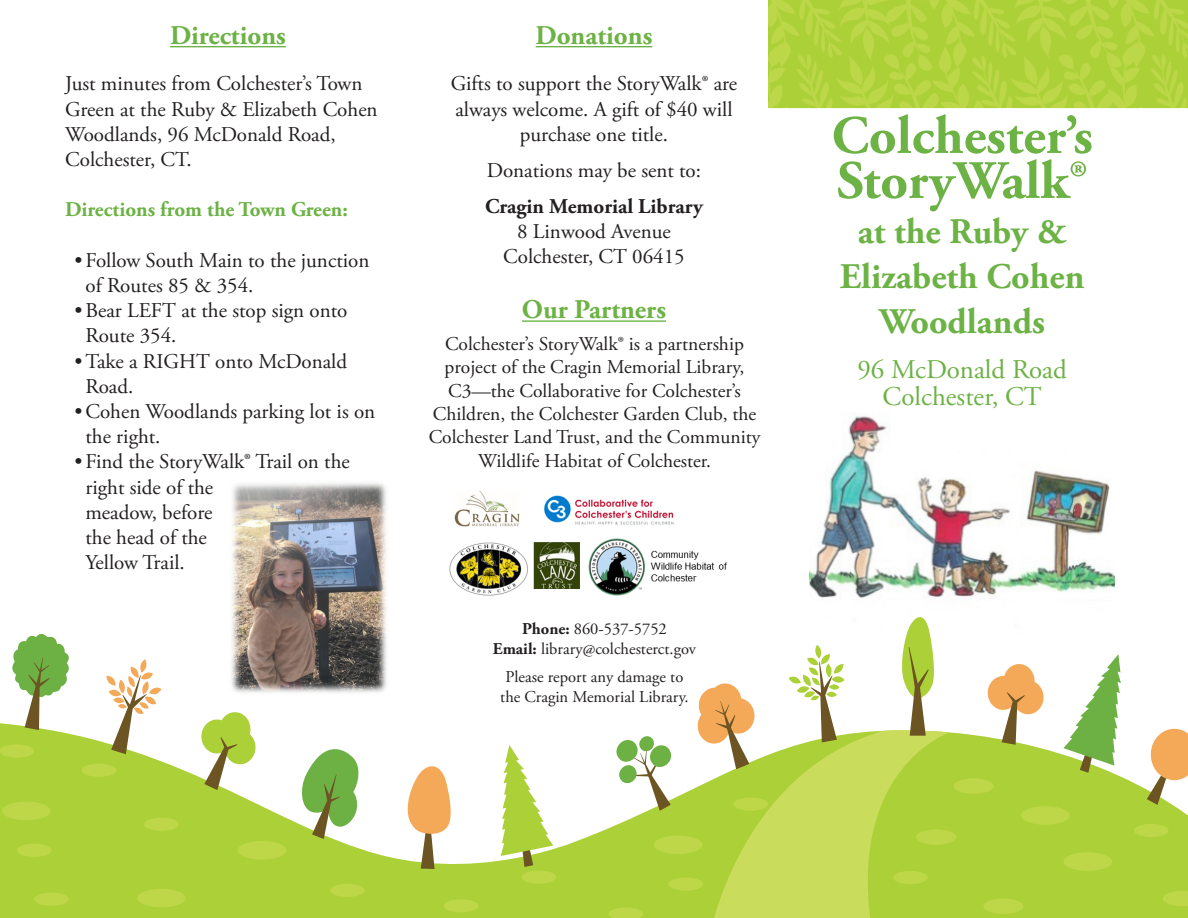
<style>
.page{position:relative;width:1188px;height:918px;background:#fff}
.page>*{position:absolute;margin:0;border:0;box-sizing:border-box;transform-origin:0 0}
.t1{font:700 54px "Adobe Garamond Pro";color:#6cb244}
.t2{font:700 36px/45px "Adobe Garamond Pro";color:#6cb244;text-align:center}
.t3{font:700 27px "Adobe Garamond Pro";color:#6cb244}
.t4{font:27px "Adobe Garamond Pro";color:#6cb244}
.t5{font:21px/25.2px "Adobe Garamond Pro";color:#231f20}
.t6{font:700 21px "Adobe Garamond Pro";color:#6cb244}
.t7{font:700 21px "Adobe Garamond Pro";color:#231f20}
.t8{font:19.5px/23.4px "Adobe Garamond Pro";color:#231f20;text-align:center}
.t9{font:16.5px/19.8px "Adobe Garamond Pro";color:#231f20;text-align:center}
.s1{font-weight:700}
</style>
<div class="page">
<img style="left:810px;top:416px;width:304px;height:182px">
<svg style="left:0;top:723px;width:594px;height:195px;fill:#acd037"></svg>
<div style="left:2px;top:802px;width:49px;height:18px;background:#bed748;border-radius:50%"></div>
<div style="left:82px;top:764px;width:34px;height:13px;background:#bed748;border-radius:50%"></div>
<div style="left:17px;top:844px;width:34px;height:13px;background:#bed748;border-radius:50%"></div>
<div style="left:0;top:744px;width:34px;height:14px;background:#bed748;border-radius:50%"></div>
<div style="left:144px;top:818px;width:35px;height:13px;background:#bed748;border-radius:50%"></div>
<div style="left:137px;top:889px;width:49px;height:18px;background:#bed748;border-radius:50%"></div>
<div style="left:238px;top:841px;width:48px;height:19px;background:#bed748;border-radius:50%"></div>
<div style="left:330px;top:884px;width:35px;height:13px;background:#bed748;border-radius:50%"></div>
<div style="left:521px;top:870px;width:35px;height:14px;background:#bed748;border-radius:50%"></div>
<div style="left:444px;top:899px;width:34px;height:13px;background:#bed748;border-radius:50%"></div>
<div style="left:34px;top:893px;width:35px;height:13px;background:#bed748;border-radius:50%"></div>
<svg style="left:501px;top:745px;width:52px;height:122px"></svg>
<svg style="left:404px;top:762px;width:50px;height:107px"></svg>
<svg style="left:299px;top:736px;width:62px;height:103px"></svg>
<svg style="left:199px;top:712px;width:58px;height:78px"></svg>
<svg style="left:106px;top:659px;width:55px;height:95px"></svg>
<svg style="left:8px;top:634px;width:65px;height:96px"></svg>
<svg style="left:594px;top:732px;width:594px;height:186px;background:#b6d54f"></svg>
<svg style="left:709px;top:730px;width:241px;height:188px;background:#bdd74f"></svg>
<div style="left:1021px;top:806px;width:49px;height:19px;background:#bed748;border-radius:50%"></div>
<div style="left:954px;top:778px;width:40px;height:16px;background:#bed748;border-radius:50%"></div>
<div style="left:1134px;top:824px;width:35px;height:13px;background:#bed748;border-radius:50%"></div>
<div style="left:1063px;top:852px;width:49px;height:19px;background:#bed748;border-radius:50%"></div>
<div style="left:916px;top:829px;width:40px;height:16px;background:#bed748;border-radius:50%"></div>
<svg style="left:1163px;top:891px;width:25px;height:15px"></svg>
<div style="left:983px;top:899px;width:41px;height:15px;background:#bed748;border-radius:50%"></div>
<div style="left:654px;top:836px;width:48px;height:18px;background:#bed748;border-radius:50%"></div>
<div style="left:733px;top:798px;width:35px;height:13px;background:#bed748;border-radius:50%"></div>
<div style="left:893px;top:871px;width:35px;height:13px;background:#bed748;border-radius:50%"></div>
<div style="left:669px;top:878px;width:34px;height:13px;background:#bed748;border-radius:50%"></div>
<svg style="left:608px;top:907px;width:35px;height:11px"></svg>
<svg style="left:899px;top:617px;width:37px;height:119px"></svg>
<svg style="left:1063px;top:654px;width:58px;height:119px"></svg>
<svg style="left:987px;top:664px;width:57px;height:81px"></svg>
<svg style="left:1147px;top:728px;width:41px;height:77px"></svg>
<svg style="left:789px;top:645px;width:56px;height:97px"></svg>
<svg style="left:697px;top:683px;width:60px;height:86px"></svg>
<svg style="left:615px;top:736px;width:57px;height:75px"></svg>
<hr style="left:170px;top:46px;width:116px;height:1px;background:#6cb244">
<hr style="left:536px;top:46px;width:116px;height:1px;background:#6cb244">
<hr style="left:522px;top:320px;width:144px;height:2px;background:#6cb244">
<img style="left:449px;top:490px;width:279px;height:106px">
<img style="left:231px;top:483px;width:156px;height:210px">
<img style="left:769px;top:0;width:419px;height:109px">
<p class="t3" style="left:170px;top:20px;width:117px">Directions</p>
<p class="t5" style="left:65px;top:72px;width:314px">Just minutes from Colchester’s Town<br>Green at the Ruby &amp; Elizabeth Cohen<br>Woodlands, 96 McDonald Road,<br>Colchester, CT.</p>
<p class="t6" style="left:65px;top:198px;width:284px">Directions from the Town Green:</p>
<p class="t5" style="left:85px;top:248px;width:286px;text-indent:-11px">•Follow South Main to the junction of Routes 85 &amp; 354.</p>
<p class="t5" style="left:85px;top:299px;width:263px;text-indent:-11px">•Bear LEFT at the stop sign onto<br>Route 354.</p>
<p class="t5" style="left:85px;top:349px;width:263px;text-indent:-11px">•Take a RIGHT onto McDonald<br>Road.</p>
<p class="t5" style="left:85px;top:399px;width:291px;text-indent:-11px">•Cohen Woodlands parking lot is on the right.</p>
<p class="t5" style="left:85px;top:450px;width:266px;text-indent:-11px">•Find the StoryWalk® Trail on the right side of the<br>meadow, before<br>the head of the<br>Yellow Trail.</p>
<p class="t3" style="left:536px;top:20px;width:118px">Donations</p>
<p class="t5" style="left:451px;top:72px;width:288px;text-align:center">Gifts to support the StoryWalk® are always welcome. A gift of $40 will purchase one title.</p>
<p class="t5" style="left:487px;top:158px;width:216px">Donations may be sent to:</p>
<p class="t7" style="left:485px;top:194px;width:219px">Cragin Memorial Library</p>
<p class="t5" style="left:517px;top:219px;width:155px">8 Linwood Avenue</p>
<p class="t5" style="left:503px;top:245px;width:183px">Colchester, CT 06415</p>
<p class="t3" style="left:522px;top:294px;width:146px">Our Partners</p>
<p class="t8" style="left:429px;top:333px;width:333px">Colchester’s StoryWalk® is a partnership project of the Cragin Memorial Library, C3—the Collaborative for Colchester’s Children, the Colchester Garden Club, the Colchester Land Trust, and the Community Wildlife Habitat of Colchester.</p>
<p class="t9" style="left:522px;top:619px;width:146px"><span class="s1">Phone:</span> 860-537-5752</p>
<p class="t9" style="left:493px;top:639px;width:205px"><span class="s1">Email:</span> library@colchesterct.gov</p>
<p class="t9" style="left:500px;top:668px;width:190px">Please report any damage to the Cragin Memorial Library.</p>
<p class="t1" style="left:832px;top:104px;width:263px">Colchester’s</p>
<p class="t1" style="left:837px;top:149px;width:252px">StoryWalk®</p>
<p class="t2" style="left:858px;top:210px;width:210px">at the Ruby &amp;</p>
<p class="t2" style="left:840px;top:255px;width:246px">Elizabeth Cohen<br>Woodlands</p>
<p class="t4" style="left:857px;top:353px;width:211px">96 McDonald Road</p>
<p class="t4" style="left:883px;top:380px;width:161px">Colchester, CT</p>
</div>
